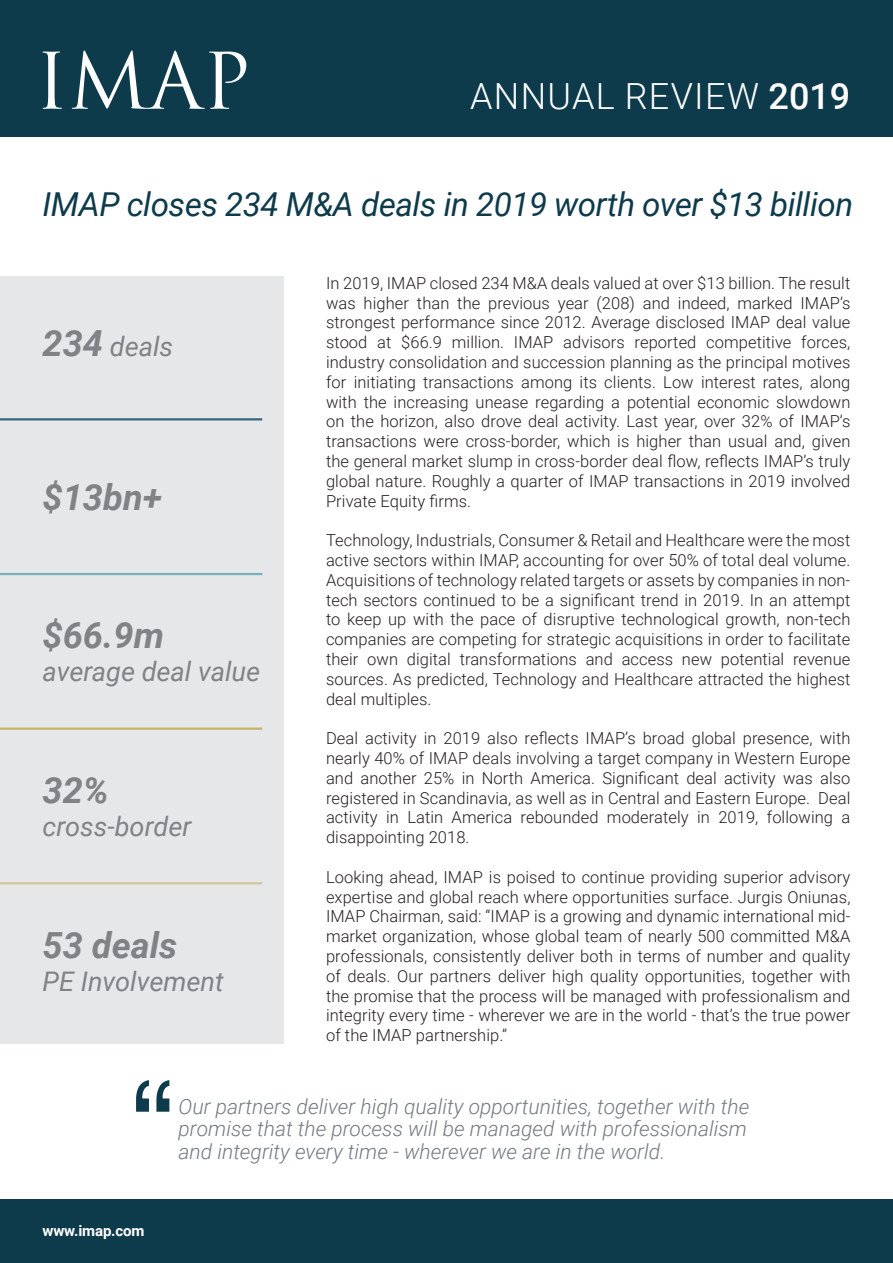
<style>
.page{position:relative;width:893px;height:1263px;background:#fff}
.page>*{position:absolute;margin:0;border:0;box-sizing:border-box;transform-origin:0 0}
.t1{font:italic 700 36px "Roboto";color:#808285}
.SECCIÓ{font:300 36px "Roboto";letter-spacing:.035em;color:#fff}
.ladillo{font:italic 33px "Roboto";letter-spacing:-.015em;color:#0e3b4b}
.t2{font:italic 27px "Roboto";color:#808285}
.t3{font:italic 300 21px/22.5px "Roboto";color:#737b81;text-align:justify}
.t4{font:300 16.5px/19.8px "Roboto";letter-spacing:.005em;color:#231f20;text-align:justify}
.Text_general{font:700 15px "Roboto";letter-spacing:-.01em;color:#fff}
.s1{font-weight:500}
.s2{font-weight:700;font-size:36px}
</style>
<div class="page">
<div style="left:0;top:0;width:893px;height:136px;background:#0e3b4b"></div>
<div style="left:0;top:1199px;width:893px;height:64px;background:#0e3b4b"></div>
<div style="left:0;top:276px;width:283px;height:768px;background:#e6e7e9"></div>
<svg style="left:43px;top:52px;width:19px;height:57px"></svg>
<svg style="left:72px;top:50px;width:174px;height:59px"></svg>
<hr style="left:0;top:418px;width:262px;height:2px;background:#39647b">
<hr style="left:0;top:573px;width:262px;height:2px;background:#76b0bd">
<hr style="left:0;top:727px;width:262px;height:3px;background:#c4b369">
<hr style="left:0;top:882px;width:262px;height:2px;background:#d3c59a">
<svg style="left:136px;top:1080px;width:33px;height:32px"></svg>
<p class="SECCIÓ" style="left:470px;top:71px;width:382px">ANNUAL REVIEW <span class="s1">2019</span></p>
<p class="ladillo" style="left:43px;top:181px;width:812px">IMAP closes 234 M&amp;A deals in 2019 worth over $13 billion</p>
<p class="t2" style="left:43px;top:327px;width:132px"><span class="s2">234</span> deals</p>
<p class="t1" style="left:43px;top:472px;width:121px">$13bn+</p>
<p class="t1" style="left:43px;top:610px;width:123px">$66.9m</p>
<p class="t2" style="left:43px;top:653px;width:219px">average deal value</p>
<p class="t1" style="left:43px;top:765px;width:68px">32%</p>
<p class="t2" style="left:43px;top:807px;width:150px">cross-border</p>
<p class="t1" style="left:43px;top:920px;width:136px">53 deals</p>
<p class="t2" style="left:43px;top:962px;width:183px">PE Involvement</p>
<p class="t4" style="left:326px;top:272px;width:526px">In 2019, IMAP closed 234 M&amp;A deals valued at over $13 billion. The result was higher than the previous year (208) and indeed, marked IMAP’s strongest performance since 2012. Average disclosed IMAP deal value stood at $66.9 million. IMAP advisors reported competitive forces, industry consolidation and succession planning as the principal motives for initiating transactions among its clients. Low interest rates, along with the increasing unease regarding a potential economic slowdown on the horizon, also drove deal activity. Last year, over 32% of IMAP’s transactions were cross-border, which is higher than usual and, given the general market slump in cross-border deal flow, reflects IMAP’s truly global nature. Roughly a quarter of IMAP transactions in 2019 involved Private Equity firms.</p>
<p class="t4" style="left:326px;top:530px;width:526px">Technology, Industrials, Consumer &amp; Retail and Healthcare were the most active sectors within IMAP, accounting for over 50% of total deal volume.<br>Acquisitions of technology related targets or assets by companies in non&shy;tech sectors continued to be a significant trend in 2019. In an attempt to keep up with the pace of disruptive technological growth, non-tech companies are competing for strategic acquisitions in order to facilitate their own digital transformations and access new potential revenue sources. As predicted, Technology and Healthcare attracted the highest deal multiples.</p>
<p class="t4" style="left:326px;top:728px;width:526px">Deal activity in 2019 also reflects IMAP’s broad global presence, with nearly 40% of IMAP deals involving a target company in Western Europe and another 25% in North America. Significant deal activity was also registered in Scandinavia, as well as in Central and Eastern Europe. Deal activity in Latin America rebounded moderately in 2019, following a disappointing 2018.</p>
<p class="t4" style="left:326px;top:866px;width:526px">Looking ahead, IMAP is poised to continue providing superior advisory expertise and global reach where opportunities surface. Jurgis Oniunas, IMAP Chairman, said: “IMAP is a growing and dynamic international mid&shy;market organization, whose global team of nearly 500 committed M&amp;A professionals, consistently deliver both in terms of number and quality of deals. Our partners deliver high quality opportunities, together with the promise that the process will be managed with professionalism and integrity every time - wherever we are in the world - that’s the true power of the IMAP partnership.”</p>
<p class="Text_general" style="left:43px;top:1220px;width:103px">www.imap.com</p>
<p class="t3" style="left:179px;top:1094px;width:572px">Our partners deliver high quality opportunities, together with the promise that the process will be managed with professionalism and integrity every time - wherever we are in the world.</p>
</div>
